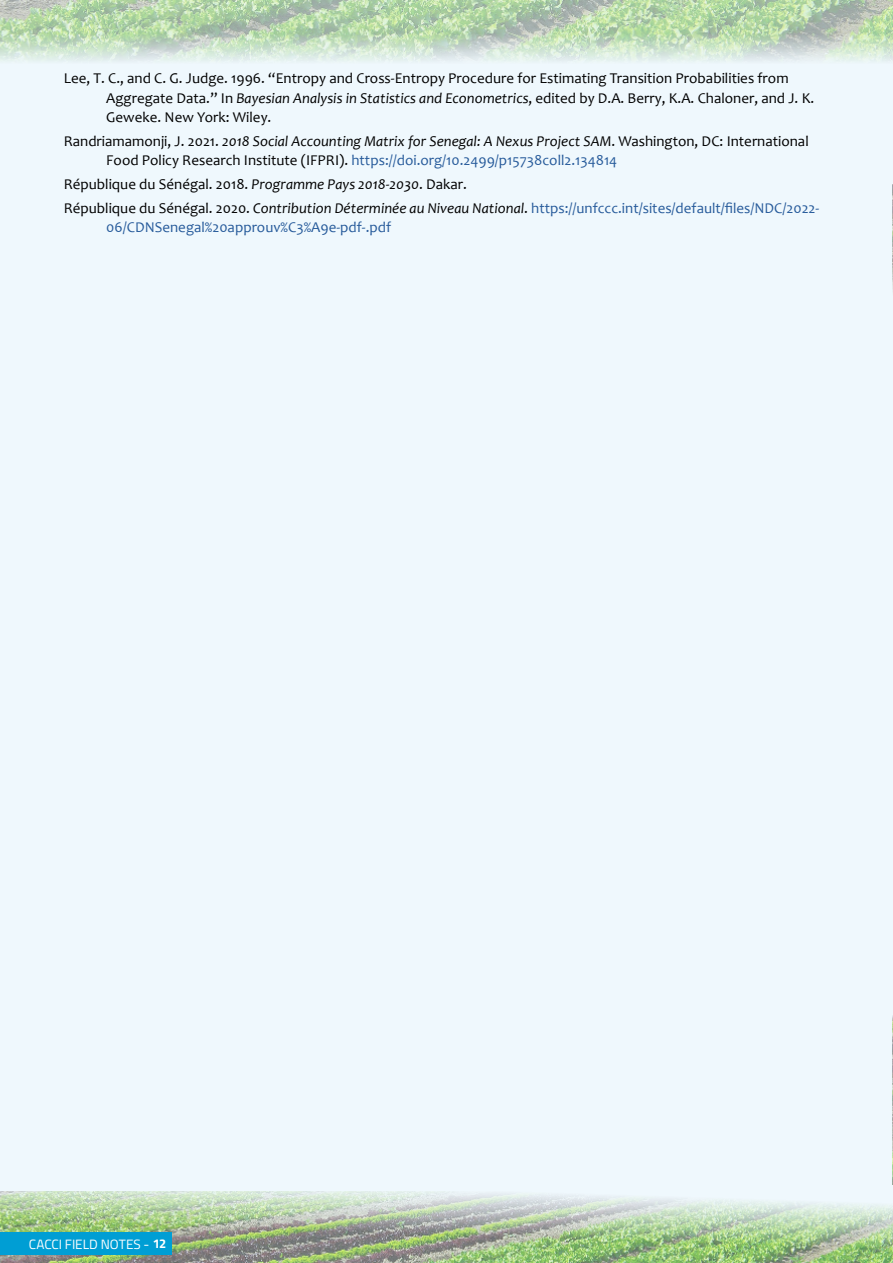
<style>
.page{position:relative;width:893px;height:1263px;background:#eff8fd}
.page>*{position:absolute;margin:0;border:0;box-sizing:border-box;transform-origin:0 0}
.t1{font:15px/19.5px "Candara";color:#000}
.t2{font:15px/19.5px "Candara";color:#275b9b}
.t3{font:13.5px "Titillium Web";color:#fff}
.s1{font-style:italic}
.s2{color:#275b9b}
.s3{color:#000}
.s4{font-style:italic;color:#000}
.s5{font-weight:700;font-size:12.75px}
</style>
<div class="page">
<img style="left:892px;top:1015px;width:1px;height:169px">
<img style="left:892px;top:185px;width:1px;height:107px">
<img style="left:0;top:1192px;width:893px;height:71px">
<img style="left:0;top:0;width:893px;height:61px">
<div style="left:0;top:1232px;width:171px;height:22px;background:#009ed4"></div>
<p class="t1" style="left:106px;top:68px;width:709px;text-indent:-43px">Lee, T. C., and C. G. Judge. 1996. “Entropy and Cross-Entropy Procedure for Estimating Transition Probabilities from<br>Aggregate Data.” In <span class="s1">Bayesian Analysis in Statistics and Econometrics</span>, edited by D.A. Berry, K.A. Chaloner, and J. K.<br>Geweke. New York: Wiley.</p>
<p class="t1" style="left:106px;top:131px;width:704px;text-indent:-43px">Randriamamonji, J. 2021. <span class="s1">2018 Social Accounting Matrix for Senegal: A Nexus Project SAM</span>. Washington, DC: International<br>Food Policy Research Institute (IFPRI). <span class="s2">https://doi.org/10.2499/p15738coll2.134814</span></p>
<p class="t1" style="left:64px;top:174px;width:405px">République du Sénégal. 2018. <span class="s1">Programme Pays 2018-2030</span>. Dakar.</p>
<p class="t2" style="left:106px;top:198px;width:714px;text-indent:-43px"><span class="s3">République du Sénégal. 2020.</span> <span class="s4">Contribution Déterminée au Niveau National</span><span class="s3">.</span> https://unfccc.int/sites/default/files/NDC/2022-<br>06/CDNSenegal%20approuv%C3%A9e-pdf-.pdf</p>
<p class="t3" style="left:29px;top:1234px;width:139px">CACCI FIELD NOTES - <span class="s5">12</span></p>
</div>
